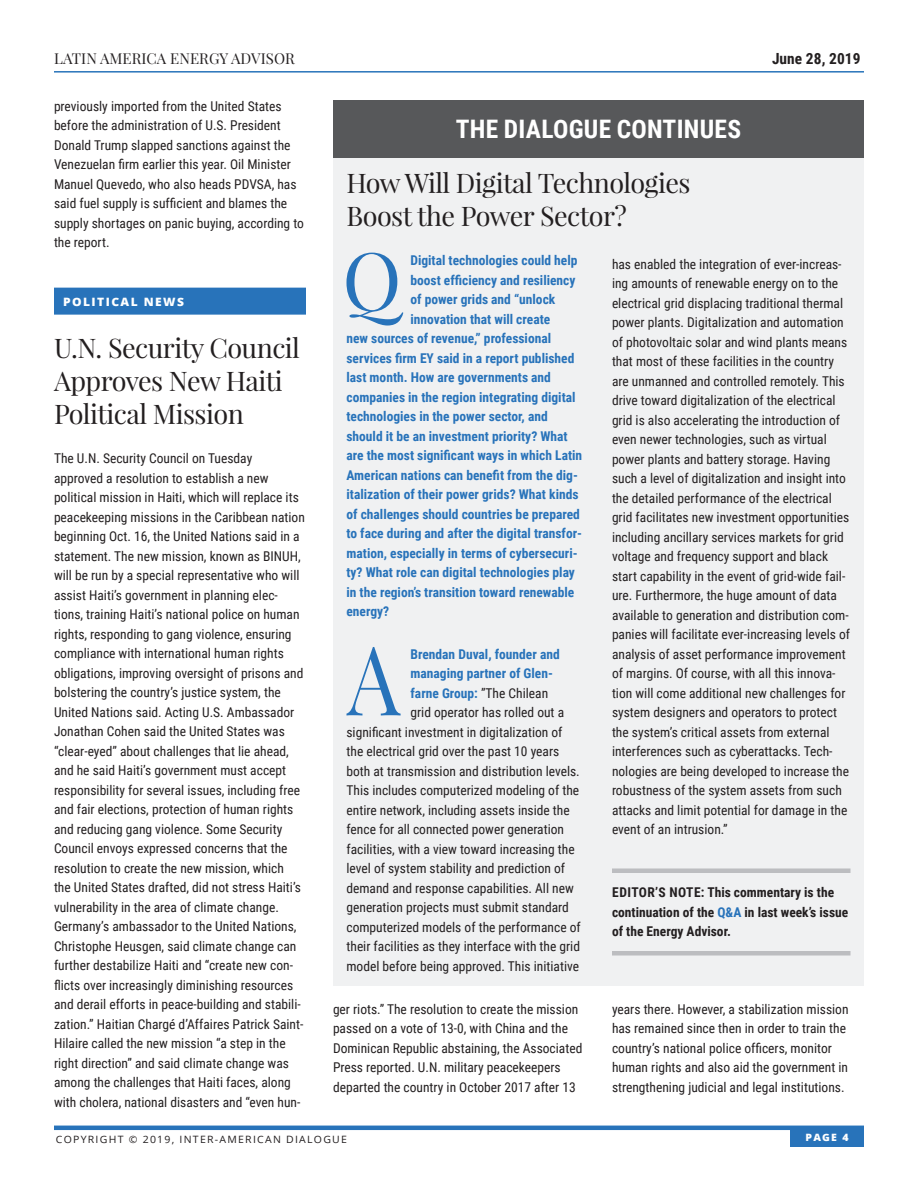
<style>
.page{position:relative;width:918px;height:1188px;background:#fff}
.page>*{position:absolute;margin:0;border:0;box-sizing:border-box;transform-origin:0 0}
.Answer_Text_-_Drop_C{font:96.15px "Playfair Display";color:#2873ba;scale:.88 1}
.Question_Text_-_Drop{font:80.1px "Playfair Display";color:#2873ba}
.Subhead_18pt{font:27px/33px "Playfair Display";letter-spacing:-.02em;color:#231f20}
.White_Section_Titles{font:700 25.5px "Roboto Condensed";letter-spacing:.01em;color:#fff}
.t1{font:700 15.3px "Roboto Condensed";letter-spacing:.005em;color:#231f20}
.t2{font:15px "Playfair Display";letter-spacing:.005em;color:#231f20}
.Main_Body_Text{font:13.5px/19.5px "Roboto Condensed";color:#231f20}
.Answer_Text_-_Drop_C-2{font:13.5px/19.5px "Roboto Condensed";color:#231f20}
.Question_Text_-_Drop-2{font:700 13.5px "Roboto Condensed";color:#2873ba}
.Editors_Note{font:700 13.5px/19.5px "Roboto Condensed";color:#231f20}
.Answer_Text_-_Drop_C-3{font:700 13.5px "Roboto Condensed";color:#2873ba}
.Sections_-_with_Ener{font:800 11.55px "Open Sans";letter-spacing:.12em;color:#fff;scale:1.04 1}
.t3{font:10.05px "Open Sans";letter-spacing:.12em;color:#231f20;scale:1.04 1}
.t4{font:800 10.05px "Open Sans";color:#fff;scale:1.04 1}
.s1{font-weight:400;color:#231f20}
.s2{color:#2873ba}
</style>
<div class="page">
<hr style="left:54px;top:1126px;width:810px;height:4px;background:#2873ba">
<div style="left:790px;top:1129px;width:74px;height:18px;background:#2873ba"></div>
<hr style="left:54px;top:71px;width:810px;height:2px;background:#2873ba">
<div style="left:54px;top:288px;width:252px;height:27px;background:#2873ba"></div>
<div style="left:333px;top:151px;width:531px;height:835px;background:#f0f1f2"></div>
<div style="left:612px;top:868px;width:238px;height:5px;background:#bcbdc0"></div>
<div style="left:612px;top:951px;width:238px;height:5px;background:#bcbdc0"></div>
<div style="left:333px;top:100px;width:531px;height:58px;background:#57585a"></div>
<p class="t2" style="left:54px;top:49px;width:242px">LATIN AMERICA ENERGY ADVISOR</p>
<p class="t1" style="left:772px;top:47px;width:90px">June 28, 2019</p>
<p class="Main_Body_Text" style="left:54px;top:96px;width:252px">previously imported from the United States before the administration of U.S. President Donald Trump slapped sanctions against the Venezuelan firm earlier this year. Oil Minister Manuel Quevedo, who also heads PDVSA, has said fuel supply is sufficient and blames the supply shortages on panic buying, according to the report.</p>
<p class="White_Section_Titles" style="left:456px;top:111px;width:287px">THE DIALOGUE CONTINUES</p>
<p class="Subhead_18pt" style="left:346px;top:167px;width:346px">How Will Digital Technologies<br>Boost the Power Sector?</p>
<p class="Question_Text_-_Drop" style="left:342px;top:230px;width:61px">Q</p>
<p class="Question_Text_-_Drop-2" style="left:410px;top:251px;width:169px">Digital technologies could help</p>
<p class="Answer_Text_-_Drop_C-2" style="left:612px;top:253px;width:240px">has enabled the integration of ever-increas&shy;ing amounts of renewable energy on to the electrical grid displacing traditional thermal power plants. Digitalization and automation of photovoltaic solar and wind plants means that most of these facilities in the country are unmanned and controlled remotely. This drive toward digitalization of the electrical grid is also accelerating the introduction of even newer technologies, such as virtual power plants and battery storage. Having such a level of digitalization and insight into the detailed performance of the electrical grid facilitates new investment opportunities including ancillary services markets for grid voltage and frequency support and black start capability in the event of grid-wide fail&shy;ure. Furthermore, the huge amount of data available to generation and distribution com&shy;panies will facilitate ever-increasing levels of analysis of asset performance improvement of margins. Of course, with all this innova&shy;tion will come additional new challenges for system designers and operators to protect the system’s critical assets from external interferences such as cyberattacks. Tech&shy;nologies are being developed to increase the robustness of the system assets from such attacks and limit potential for damage in the event of an intrusion.”</p>
<p class="Question_Text_-_Drop-2" style="left:410px;top:271px;width:167px">boost efficiency and resiliency</p>
<p class="Question_Text_-_Drop-2" style="left:410px;top:290px;width:146px">of power grids and “unlock</p>
<p class="Question_Text_-_Drop-2" style="left:410px;top:310px;width:141px">innovation that will create</p>
<p class="Question_Text_-_Drop-2" style="left:346px;top:329px;width:206px">new sources of revenue,” professional</p>
<p class="Question_Text_-_Drop-2" style="left:346px;top:349px;width:229px">services firm EY said in a report published</p>
<p class="Question_Text_-_Drop-2" style="left:346px;top:368px;width:206px">last month. How are governments and</p>
<p class="Question_Text_-_Drop-2" style="left:346px;top:388px;width:231px">companies in the region integrating digital</p>
<p class="Question_Text_-_Drop-2" style="left:346px;top:407px;width:203px">technologies in the power sector, and</p>
<p class="Question_Text_-_Drop-2" style="left:346px;top:427px;width:223px">should it be an investment priority? What</p>
<p class="Question_Text_-_Drop-2" style="left:346px;top:446px;width:237px">are the most significant ways in which Latin</p>
<p class="Question_Text_-_Drop-2" style="left:346px;top:466px;width:233px">American nations can benefit from the dig-</p>
<p class="Question_Text_-_Drop-2" style="left:346px;top:485px;width:234px">italization of their power grids? What kinds</p>
<p class="Question_Text_-_Drop-2" style="left:346px;top:505px;width:235px">of challenges should countries be prepared</p>
<p class="Question_Text_-_Drop-2" style="left:346px;top:524px;width:237px">to face during and after the digital transfor-</p>
<p class="Question_Text_-_Drop-2" style="left:346px;top:544px;width:233px">mation, especially in terms of cybersecuri-</p>
<p class="Question_Text_-_Drop-2" style="left:346px;top:563px;width:230px">ty? What role can digital technologies play</p>
<p class="Question_Text_-_Drop-2" style="left:346px;top:583px;width:229px">in the region’s transition toward renewable</p>
<p class="Question_Text_-_Drop-2" style="left:346px;top:602px;width:44px">energy?</p>
<p class="Answer_Text_-_Drop_C" style="left:347px;top:619px;width:62px">A</p>
<p class="Answer_Text_-_Drop_C-3" style="left:411px;top:644px;width:151px">Brendan Duval, founder and</p>
<p class="Sections_-_with_Ener" style="left:63px;top:293px;width:118px">POLITICAL NEWS</p>
<p class="Subhead_18pt" style="left:54px;top:331px;width:248px">U.N. Security Council<br>Approves New Haiti<br>Political Mission</p>
<p class="Main_Body_Text" style="left:54px;top:448px;width:252px">The U.N. Security Council on Tuesday<br>approved a resolution to establish a new political mission in Haiti, which will replace its peacekeeping missions in the Caribbean nation beginning Oct. 16, the United Nations said in a statement. The new mission, known as BINUH, will be run by a special representative who will assist Haiti’s government in planning elec&shy;tions, training Haiti’s national police on human rights, responding to gang violence, ensuring compliance with international human rights obligations, improving oversight of prisons and bolstering the country’s justice system, the United Nations said. Acting U.S. Ambassador Jonathan Cohen said the United States was “clear-eyed” about challenges that lie ahead, and he said Haiti’s government must accept responsibility for several issues, including free and fair elections, protection of human rights and reducing gang violence. Some Security Council envoys expressed concerns that the resolution to create the new mission, which<br>the United States drafted, did not stress Haiti’s vulnerability in the area of climate change.<br>Germany’s ambassador to the United Nations, Christophe Heusgen, said climate change can further destabilize Haiti and “create new con&shy;flicts over increasingly diminishing resources and derail efforts in peace-building and stabili&shy;zation.” Haitian Chargé d’Affaires Patrick Saint-Hilaire called the new mission “a step in the right direction” and said climate change was among the challenges that Haiti faces, along with cholera, national disasters and “even hun-</p>
<p class="Answer_Text_-_Drop_C-3" style="left:411px;top:664px;width:144px">managing partner of Glen-</p>
<p class="Answer_Text_-_Drop_C-3" style="left:411px;top:683px;width:139px">farne Group: <span class="s1">”The Chilean</span></p>
<p class="Answer_Text_-_Drop_C-2" style="left:411px;top:702px;width:155px">grid operator has rolled out a</p>
<p class="Answer_Text_-_Drop_C-2" style="left:346px;top:721px;width:218px">significant investment in digitalization of</p>
<p class="Answer_Text_-_Drop_C-2" style="left:346px;top:741px;width:214px">the electrical grid over the past 10 years</p>
<p class="Answer_Text_-_Drop_C-2" style="left:346px;top:760px;width:235px">both at transmission and distribution levels.</p>
<p class="Answer_Text_-_Drop_C-2" style="left:346px;top:780px;width:234px">This includes computerized modeling of the</p>
<p class="Answer_Text_-_Drop_C-2" style="left:346px;top:799px;width:225px">entire network, including assets inside the</p>
<p class="Answer_Text_-_Drop_C-2" style="left:346px;top:819px;width:219px">fence for all connected power generation</p>
<p class="Answer_Text_-_Drop_C-2" style="left:346px;top:838px;width:230px">facilities, with a view toward increasing the</p>
<p class="Answer_Text_-_Drop_C-2" style="left:346px;top:858px;width:220px">level of system stability and prediction of</p>
<p class="Answer_Text_-_Drop_C-2" style="left:346px;top:877px;width:229px">demand and response capabilities. All new</p>
<p class="Answer_Text_-_Drop_C-2" style="left:346px;top:897px;width:224px">generation projects must submit standard</p>
<p class="Answer_Text_-_Drop_C-2" style="left:346px;top:916px;width:236px">computerized models of the performance of</p>
<p class="Answer_Text_-_Drop_C-2" style="left:346px;top:936px;width:235px">their facilities as they interface with the grid</p>
<p class="Answer_Text_-_Drop_C-2" style="left:346px;top:955px;width:234px">model before being approved. This initiative</p>
<p class="Editors_Note" style="left:612px;top:882px;width:238px">EDITOR’S NOTE: This commentary is the continuation of the <span class="s2">Q&amp;A</span> in last week’s issue of the Energy Advisor.</p>
<p class="Main_Body_Text" style="left:333px;top:999px;width:251px">ger riots.” The resolution to create the mission passed on a vote of 13-0, with China and the Dominican Republic abstaining, the Associated Press reported. U.N. military peacekeepers departed the country in October 2017 after 13</p>
<p class="Main_Body_Text" style="left:612px;top:999px;width:238px">years there. However, a stabilization mission has remained since then in order to train the country’s national police officers, monitor human rights and also aid the government in strengthening judicial and legal institutions.</p>
<p class="t3" style="left:56px;top:1132px;width:281px">COPYRIGHT © 2019, INTER-AMERICAN DIALOGUE</p>
<p class="t4" style="left:806px;top:1129px;width:43px">PAGE 4</p>
</div>
